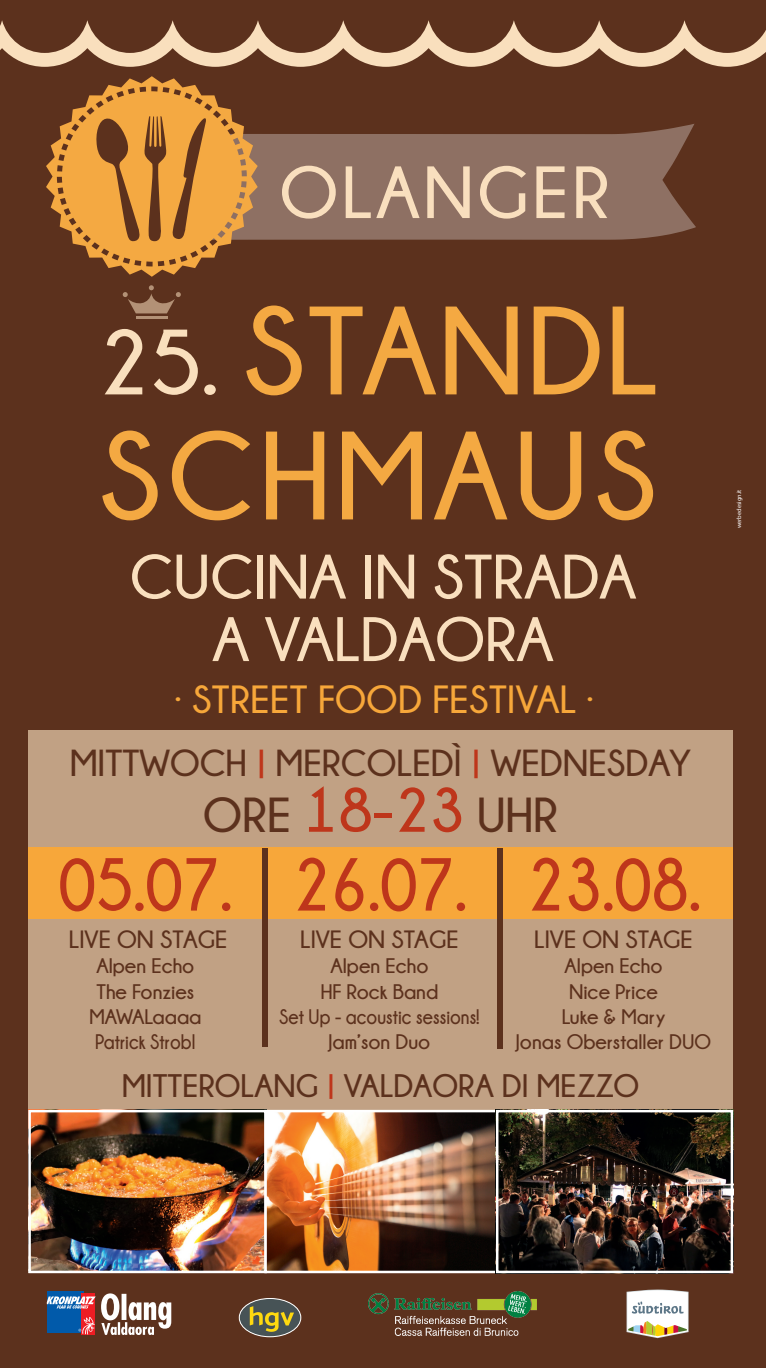
<style>
.page{position:relative;width:766px;height:1368px;background:#fff}
.page>*{position:absolute;margin:0;border:0;box-sizing:border-box;transform-origin:0 0}
.t1{font:700 125px "Champagne&Limousines";letter-spacing:.05em;color:#f4a942}
.t2{font:700 74.62px "Champagne&Limousines";color:#be361b;scale:.9 1}
.t3{font:700 73.5px "Champagne&Limousines";letter-spacing:.05em;color:#f9dfbe}
.t4{font:700 62.5px "Champagne&Limousines";color:#f9dfbe}
.t5{font:700 49px "Champagne&Limousines";color:#5c311d}
.t6{font:700 39.25px "Champagne&Limousines";letter-spacing:.01em;color:#f7a73a}
.t7{font:700 37.5px "Champagne&Limousines";color:#5c311d}
.t8{font:700 32.5px "Champagne&Limousines";color:#5c311d}
.t9{font:700 25px "Champagne&Limousines";color:#5c311d}
.t10{font:700 21px "Champagne&Limousines";color:#5c311d}
.t11{font:700 21px "Champagne&Limousines";color:#5c311d;scale:.89 1}
.t12{font:6.25px "Myriad Pro";color:#fff}
.s1{font-size:92.25px;color:#f9dfbd}
.s2{color:#be361b}
.s3{font-size:62.5px;color:#be361b}
</style>
<div class="page">
<div style="left:0;top:16px;width:765px;height:1352px;background:#5c311d"></div>
<div style="left:28px;top:730px;width:705px;height:389px;background:#c1a184"></div>
<svg style="left:257px;top:124px;width:438px;height:116px;background:#88685a"></svg>
<img style="left:31px;top:1113px;width:699px;height:157px">
<div style="left:28px;top:1110px;width:239px;height:163px;border:2px solid #fff"></div>
<div style="left:264px;top:1110px;width:234px;height:163px;border:2px solid #fff"></div>
<div style="left:496px;top:1110px;width:237px;height:163px;border:2px solid #fff"></div>
<svg style="left:46px;top:76px;width:211px;height:201px;fill:#f4a942"></svg>
<svg style="left:95px;top:115px;width:112px;height:128px"></svg>
<svg style="left:7px;top:53px;width:758px;height:14px;fill:#f9dfbd"></svg>
<svg style="left:0;top:0;width:765px;height:53px"></svg>
<div style="left:28px;top:848px;width:705px;height:71px;background:#f7a73a"></div>
<div style="left:262px;top:848px;width:6px;height:198px;background:#5c311d"></div>
<div style="left:496px;top:848px;width:6px;height:200px;background:#5c311d"></div>
<div style="left:47px;top:1291px;width:37px;height:41px;background:#015aaa"></div>
<div style="left:82px;top:1294px;width:13px;height:41px;background:#ee1d23"></div>
<svg style="left:47px;top:1296px;width:48px;height:12px"></svg>
<svg style="left:78px;top:1317px;width:17px;height:17px"></svg>
<svg style="left:101px;top:1293px;width:70px;height:42px"></svg>
<svg style="left:626px;top:1289px;width:62px;height:49px;background:#d8d1c2"></svg>
<img style="left:239px;top:1298px;width:62px;height:38px">
<div style="left:239px;top:1298px;width:62px;height:39px;border:1px solid #fff;border-radius:50%"></div>
<img style="left:369px;top:1291px;width:167px;height:44px">
<hr style="left:136px;top:316px;width:31px;height:2px;background:#f9dfbd">
<svg style="left:123px;top:285px;width:58px;height:28px"></svg>
<p class="t3" style="left:280px;top:152px;width:331px">OLANGER</p>
<p class="t1" style="left:97px;top:282px;width:562px"><span class="s1">25.</span> STANDL</p>
<p class="t1" style="left:99px;top:407px;width:559px">SCHMAUS</p>
<p class="t4" style="left:130px;top:542px;width:508px">CUCINA IN STRADA</p>
<p class="t4" style="left:212px;top:605px;width:342px">A VALDAORA</p>
<p class="t6" style="left:175px;top:678px;width:420px">· STREET FOOD FESTIVAL ·</p>
<p class="t7" style="left:70px;top:743px;width:622px">MITTWOCH <span class="s2">|</span> MERCOLEDÌ <span class="s2">|</span> WEDNESDAY</p>
<p class="t5" style="left:203px;top:788px;width:356px">ORE <span class="s3">18-23</span> UHR</p>
<p class="t2" style="left:59px;top:843px;width:194px">05.07.</p>
<p class="t9" style="left:69px;top:925px;width:160px">LIVE ON STAGE</p>
<p class="t10" style="left:96px;top:954px;width:99px">Alpen Echo</p>
<p class="t10" style="left:96px;top:979px;width:99px">The Fonzies</p>
<p class="t10" style="left:89px;top:1005px;width:113px">MAWALaaaa</p>
<p class="t11" style="left:95px;top:1030px;width:114px">Patrick Strobl</p>
<p class="t2" style="left:292px;top:843px;width:196px">26.07.</p>
<p class="t9" style="left:300px;top:925px;width:160px">LIVE ON STAGE</p>
<p class="t10" style="left:330px;top:954px;width:99px">Alpen Echo</p>
<p class="t10" style="left:320px;top:979px;width:119px">HF Rock Band</p>
<p class="t11" style="left:279px;top:1005px;width:226px">Set Up - acoustic sessions!</p>
<p class="t10" style="left:328px;top:1030px;width:103px">Jam’son Duo</p>
<p class="t2" style="left:526px;top:843px;width:196px">23.08.</p>
<p class="t9" style="left:534px;top:925px;width:160px">LIVE ON STAGE</p>
<p class="t10" style="left:564px;top:954px;width:99px">Alpen Echo</p>
<p class="t10" style="left:569px;top:979px;width:90px">Nice Price</p>
<p class="t10" style="left:561px;top:1005px;width:105px">Luke &amp; Mary</p>
<p class="t10" style="left:515px;top:1030px;width:197px">Jonas Oberstaller DUO</p>
<p class="t8" style="left:122px;top:1068px;width:518px">MITTEROLANG <span class="s2">|</span> VALDAORA DI MEZZO</p>
<p class="t12" style="left:735px;top:528px;width:40px;rotate:-90deg">werbedesign.it</p>
</div>
